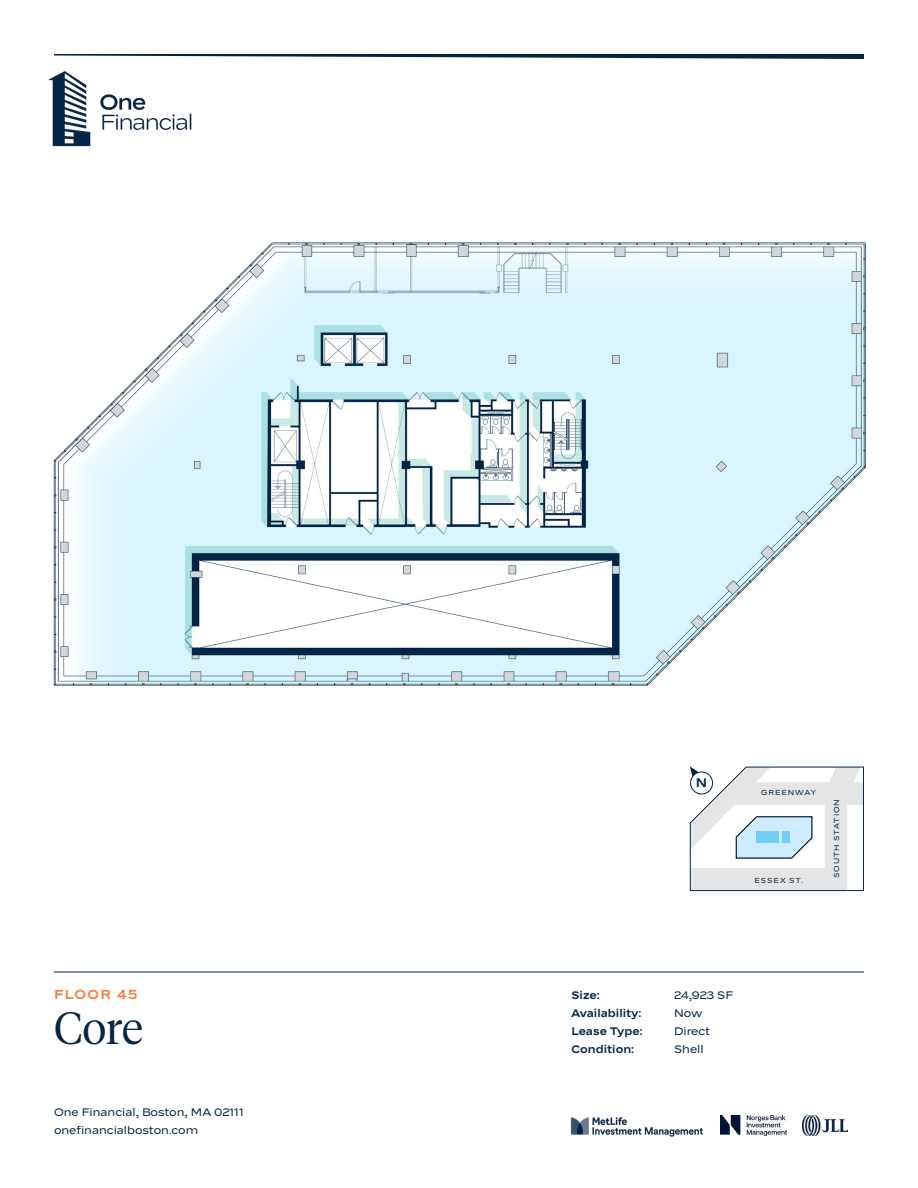
<style>
.page{position:relative;width:918px;height:1188px;background:#fff}
.page>*{position:absolute;margin:0;border:0;box-sizing:border-box;transform-origin:0 0}
.t1{font:300 45px "Tiempos Headline";color:#062544}
.t2{font:700 13.5px "Rework Text";letter-spacing:.1em;color:#f47d42}
.t3{font:700 12.9px "Rework Text";color:#062544}
.t4{font:11.25px/18px "Rework Text";color:#062544}
.t5{font:700 11.25px "Rework Text";color:#062544}
.t6{font:7.5px "Rework Text";letter-spacing:.115em;color:#062544}
</style>
<div class="page">
<img style="left:53px;top:242px;width:813px;height:444px">
<img style="left:48px;top:71px;width:144px;height:76px">
<svg style="left:54px;top:54px;width:810px;height:5px"></svg>
<img style="left:721px;top:1115px;width:65px;height:21px">
<img style="left:802px;top:1115px;width:45px;height:21px">
<img style="left:570px;top:1117px;width:133px;height:20px">
<svg style="left:689px;top:766px;width:175px;height:125px"></svg>
<hr style="left:54px;top:972px;width:810px;height:1px;background:#062544">
<p class="t2" style="left:54px;top:986px;width:85px">FLOOR 45</p>
<h1 class="t1" style="left:54px;top:998px;width:90px">Core</h1>
<p class="t4" style="left:54px;top:1103px;width:191px">One Financial, Boston, MA 02111 onefinancialboston.com</p>
<p class="t3" style="left:696px;top:774px;width:13px">N</p>
<p class="t6" style="left:761px;top:788px;width:56px">GREENWAY</p>
<p class="t6" style="left:755px;top:875px;width:50px">ESSEX ST.</p>
<p class="t6" style="left:832px;top:878px;width:80px;rotate:-90deg">SOUTH STATION</p>
<p class="t5" style="left:572px;top:988px;width:30px">Size:</p>
<p class="t4" style="left:674px;top:986px;width:61px">24,923 SF</p>
<p class="t5" style="left:572px;top:1006px;width:72px">Availability:</p>
<p class="t4" style="left:674px;top:1004px;width:30px">Now</p>
<p class="t5" style="left:572px;top:1024px;width:73px">Lease Type:</p>
<p class="t4" style="left:674px;top:1022px;width:37px">Direct</p>
<p class="t5" style="left:572px;top:1042px;width:64px">Condition:</p>
<p class="t4" style="left:674px;top:1040px;width:31px">Shell</p>
</div>
